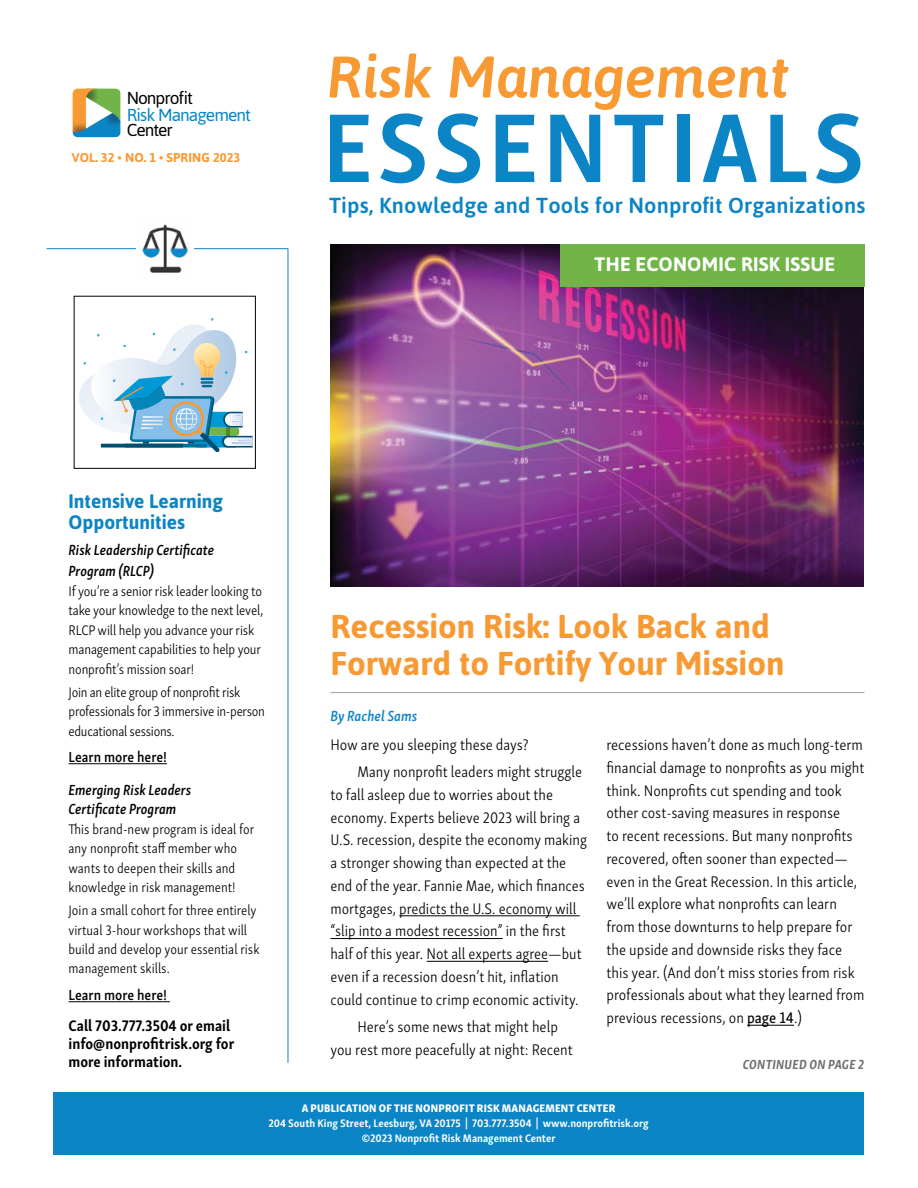
<style>
.page{position:relative;width:918px;height:1188px;background:#fff}
.page>*{position:absolute;margin:0;border:0;box-sizing:border-box;transform-origin:0 0}
.t1{font:700 100.5px "Skolar Sans Latn Cn";letter-spacing:.045em;color:#0b85c6}
.t2{font:italic 500 58.5px "Asap";color:#f89a33}
.t3{font:700 33px/36.3px "Asap";color:#f89a33}
.t4{font:500 21.75px "Asap";letter-spacing:.01em;color:#0b85c6}
.t5{font:700 19.5px/21px "Asap";color:#0b85c6}
.t6{font:700 19.5px "Asap";letter-spacing:.01em;color:#fff}
.t7{font:17.25px "Asap";letter-spacing:-.06em;color:#000}
.t8{font:17.25px "Asap";letter-spacing:-.055em;color:#0586c8}
.t9{font:300 15.75px/22.8px "Skolar Sans Latn Cn";color:#000}
.t10{font:700 15.75px/18px "Skolar Sans Latn Cn";color:#000}
.t11{font:italic 600 15px/21px "Skolar Sans Latn Cn";color:#000}
.t12{font:600 15px "Skolar Sans Latn Cn";color:#000}
.t13{font:italic 600 15px "Skolar Sans Latn Cn";color:#0b85c6}
.t14{font:300 14.25px/19.5px "Skolar Sans Latn Cn";letter-spacing:-.01em;color:#000}
.t15{font:italic 700 13.5px "Skolar Sans Latn Cn";letter-spacing:.02em;color:#6d6e71}
.t16{font:700 12.75px "Asap";letter-spacing:.01em;color:#f89a33}
.t17{font:700 11.25px/15px "Skolar Sans Latn Cn";color:#fff;text-align:center}
.t18{font:11.25px "Skolar Sans Latn Cn Eb";letter-spacing:.02em;color:#fff}
.s1{font-family:"Skolar Sans Latn Cn Me";font-weight:400}
</style>
<div class="page">
<img style="left:330px;top:244px;width:534px;height:342px">
<img style="left:72px;top:88px;width:41px;height:20px">
<img style="left:72px;top:108px;width:19px;height:30px">
<svg style="left:73px;top:89px;width:47px;height:48px"></svg>
<img style="left:91px;top:92px;width:30px;height:46px">
<hr style="left:330px;top:692px;width:534px;height:1px;background:#a7a9ac">
<hr style="left:399px;top:916px;width:181px;height:1px;background:#000">
<hr style="left:330px;top:938px;width:173px;height:1px;background:#000">
<hr style="left:427px;top:961px;width:121px;height:1px;background:#000">
<hr style="left:747px;top:1025px;width:47px;height:1px;background:#000">
<svg style="left:79px;top:318px;width:174px;height:134px"></svg>
<div style="left:74px;top:296px;width:182px;height:173px;border:1px solid #000"></div>
<div style="left:54px;top:1092px;width:810px;height:63px;background:#0b85c6"></div>
<hr style="left:69px;top:763px;width:98px;height:1px;background:#000">
<hr style="left:69px;top:1001px;width:101px;height:1px;background:#000">
<hr style="left:46px;top:248px;width:242px;height:1px;background:#0b85c6">
<img style="left:136px;top:224px;width:57px;height:49px">
<hr style="left:288px;top:249px;width:1px;height:814px;background:#0b85c6">
<div style="left:560px;top:244px;width:305px;height:42px;background:#71b548"></div>
<p class="t7" style="left:127px;top:87px;width:68px">Nonprofit</p>
<p class="t8" style="left:127px;top:103px;width:126px">Risk Management</p>
<p class="t7" style="left:127px;top:119px;width:48px">Center</p>
<p class="t16" style="left:72px;top:148px;width:170px">VOL. 32 • NO. 1 • SPRING 2023</p>
<h2 class="t2" style="left:327px;top:38px;width:464px">Risk Management</h2>
<h1 class="t1" style="left:323px;top:67px;width:543px">ESSENTIALS</h1>
<h3 class="t4" style="left:329px;top:191px;width:538px">Tips, Knowledge and Tools for Nonprofit Organizations</h3>
<p class="t6" style="left:595px;top:251px;width:242px">THE ECONOMIC RISK ISSUE</p>
<p class="t5" style="left:69px;top:490px;width:156px">Intensive Learning<br>Opportunities</p>
<p class="t11" style="left:69px;top:539px;width:147px">Risk Leadership Certificate<br>Program (RLCP)</p>
<p class="t14" style="left:69px;top:580px;width:196px">If you’re a senior risk leader looking to take your knowledge to the next level, RLCP will help you advance your risk management capabilities to help your nonprofit’s mission soar!</p>
<p class="t14" style="left:69px;top:681px;width:198px">Join an elite group of nonprofit risk professionals for 3 immersive in-person educational sessions.</p>
<p class="t12" style="left:69px;top:745px;width:100px">Learn more here!</p>
<p class="t11" style="left:69px;top:779px;width:124px;line-height:19.5px">Emerging Risk Leaders<br>Certificate Program</p>
<p class="t14" style="left:69px;top:818px;width:187px">This brand-new program is ideal for any nonprofit staff member who wants to deepen their skills and knowledge in risk management!</p>
<p class="t14" style="left:69px;top:899px;width:193px">Join a small cohort for three entirely virtual 3-hour workshops that will build and develop your essential risk management skills.</p>
<p class="t12" style="left:69px;top:983px;width:100px">Learn more here!</p>
<p class="t10" style="left:69px;top:1015px;width:167px">Call 703.777.3504 or email info@nonprofitrisk.org for more information.</p>
<h3 class="t3" style="left:330px;top:607px;width:456px">Recession Risk: Look Back and<br>Forward to Fortify Your Mission</h3>
<p class="t13" style="left:330px;top:704px;width:89px">By Rachel Sams</p>
<p class="t9" style="left:357px;top:730px;width:226px;line-height:27px;text-indent:-27px">How are you sleeping these days?<br>Many nonprofit leaders might struggle</p>
<p class="t9" style="left:330px;top:782px;width:258px">to fall asleep due to worries about the economy. Experts believe 2023 will bring a U.S. recession, despite the economy making a stronger showing than expected at the end of the year. Fannie Mae, which finances mortgages, predicts the U.S. economy will “slip into a modest recession” in the first half of this year. Not all experts agree—but even if a recession doesn’t hit, inflation could continue to crimp economic activity.</p>
<p class="t9" style="left:330px;top:1014px;width:244px;text-indent:27px">Here’s some news that might help you rest more peacefully at night: Recent</p>
<p class="t9" style="left:606px;top:732px;width:260px">recessions haven’t done as much long-term financial damage to nonprofits as you might think. Nonprofits cut spending and took other cost-saving measures in response<br>to recent recessions. But many nonprofits recovered, often sooner than expected— even in the Great Recession. In this article, we’ll explore what nonprofits can learn from those downturns to help prepare for the upside and downside risks they face this year. (And don’t miss stories from risk professionals about what they learned from previous recessions, on <span class="s1">page 14</span>.)</p>
<p class="t15" style="left:743px;top:1054px;width:123px">CONTINUED ON PAGE 2</p>
<p class="t18" style="left:302px;top:1099px;width:315px">A PUBLICATION OF THE NONPROFIT RISK MANAGEMENT CENTER</p>
<p class="t17" style="left:268px;top:1115px;width:382px">204 South King Street, Leesburg, VA 20175 | 703.777.3504 | www.nonprofitrisk.org ©2023 Nonprofit Risk Management Center</p>
</div>
